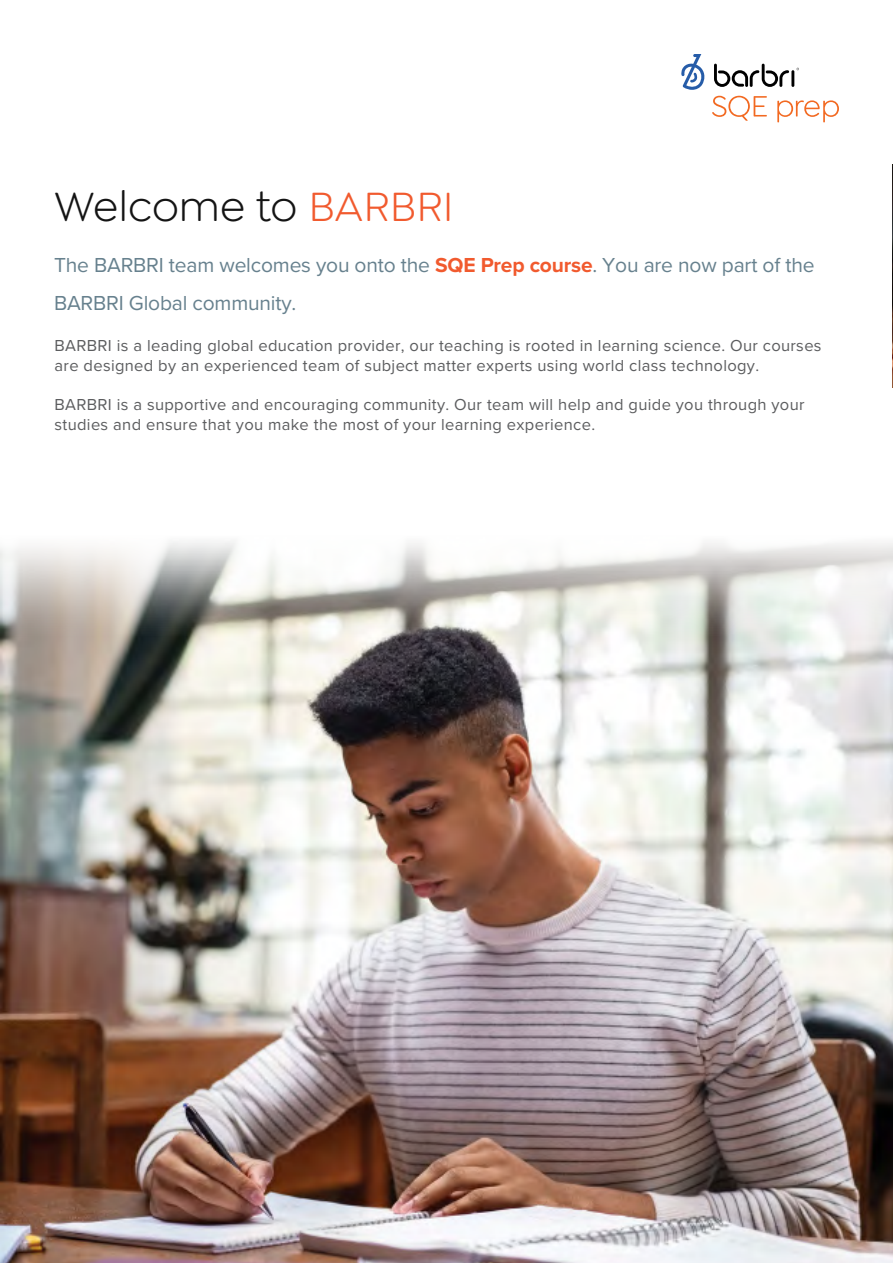
<style>
.page{position:relative;width:893px;height:1263px;background:#fff}
.page>*{position:absolute;margin:0;border:0;box-sizing:border-box;transform-origin:0 0}
.t1{font:43.5px "Goldplay";color:#141414}
.t2{font:21px/37.5px "Proxima Nova";letter-spacing:-.01em;color:#67818e}
.t3{font:16.5px/19.8px "Proxima Nova";letter-spacing:.02em;color:#5c5d5f}
.s1{color:#f15a2e}
.s2{font-weight:700;color:#f15a2e}
</style>
<div class="page">
<img style="left:0;top:541px;width:893px;height:722px">
<img style="left:892px;top:165px;width:1px;height:223px">
<svg style="left:681px;top:54px;width:24px;height:36px"></svg>
<hr style="left:791px;top:70px;width:3px;height:17px;background:#000">
<svg style="left:714px;top:64px;width:75px;height:23px"></svg>
<svg style="left:712px;top:96px;width:55px;height:25px"></svg>
<svg style="left:777px;top:100px;width:62px;height:22px"></svg>
<h1 class="t1" style="left:54px;top:182px;width:401px">Welcome to <span class="s1">BARBRI</span></h1>
<p class="t2" style="left:54px;top:246px;width:762px">The BARBRI team welcomes you onto the <span class="s2">SQE Prep course</span>. You are now part of the<br>BARBRI Global community.</p>
<p class="t3" style="left:55px;top:335px;width:768px">BARBRI is a leading global education provider, our teaching is rooted in learning science. Our courses are designed by an experienced team of subject matter experts using world class technology.</p>
<p class="t3" style="left:55px;top:394px;width:751px">BARBRI is a supportive and encouraging community. Our team will help and guide you through your studies and ensure that you make the most of your learning experience.</p>
</div>
